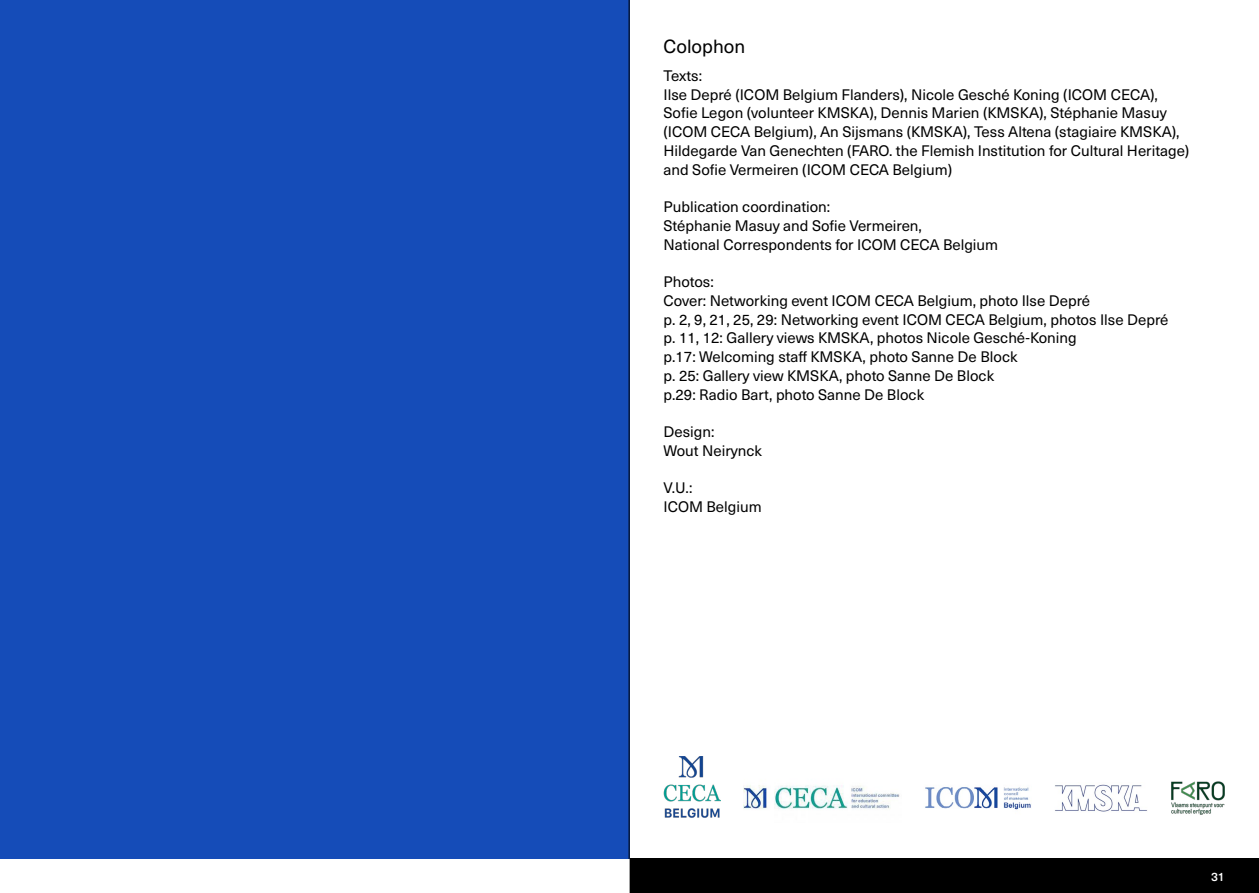
<style>
.page{position:relative;width:1259px;height:893px;background:#fff}
.page>*{position:absolute;margin:0;border:0;box-sizing:border-box;transform-origin:0 0}
.t1{font:18.75px "Neue Haas Unica W1 G";color:#000}
.t2{font:15px/18.8px "Neue Haas Unica W1 G";color:#000}
.t3{font:500 12px "Neue Haas Unica W1 G";color:#fff}
</style>
<div class="page">
<div style="left:629px;top:859px;width:630px;height:34px;background:#000"></div>
<div style="left:0;top:0;width:629px;height:859px;background:#154cb8"></div>
<img style="left:1171px;top:781px;width:54px;height:34px">
<img style="left:743px;top:785px;width:157px;height:24px">
<img style="left:925px;top:787px;width:106px;height:23px">
<img style="left:1055px;top:784px;width:92px;height:28px">
<img style="left:663px;top:757px;width:58px;height:61px">
<hr style="left:629px;top:0;width:1px;height:859px;background:#000">
<hr style="left:629px;top:859px;width:1px;height:34px;background:#fff">
<p class="t1" style="left:663px;top:32px;width:83px">Colophon</p>
<p class="t2" style="left:663px;top:65px;width:527px">Texts:<br>Ilse Depré (ICOM Belgium Flanders), Nicole Gesché Koning (ICOM CECA), Sofie Legon (volunteer KMSKA), Dennis Marien (KMSKA), Stéphanie Masuy (ICOM CECA Belgium), An Sijsmans (KMSKA), Tess Altena (stagiaire KMSKA), Hildegarde Van Genechten (FARO. the Flemish Institution for Cultural Heritage) and Sofie Vermeiren (ICOM CECA Belgium)</p>
<p class="t2" style="left:663px;top:197px;width:336px">Publication coordination:<br>Stéphanie Masuy and Sofie Vermeiren,<br>National Correspondents for ICOM CECA Belgium</p>
<p class="t2" style="left:663px;top:272px;width:506px">Photos:<br>Cover: Networking event ICOM CECA Belgium, photo Ilse Depré<br>p. 2, 9, 21, 25, 29: Networking event ICOM CECA Belgium, photos Ilse Depré p. 11, 12: Gallery views KMSKA, photos Nicole Gesché-Koning<br>p.17: Welcoming staff KMSKA, photo Sanne De Block<br>p. 25: Gallery view KMSKA, photo Sanne De Block<br>p.29: Radio Bart, photo Sanne De Block</p>
<p class="t2" style="left:663px;top:422px;width:100px">Design:<br>Wout Neirynck</p>
<p class="t2" style="left:663px;top:478px;width:100px">V.U.:<br>ICOM Belgium</p>
<p class="t3" style="left:1211px;top:867px;width:15px">31</p>
</div>
